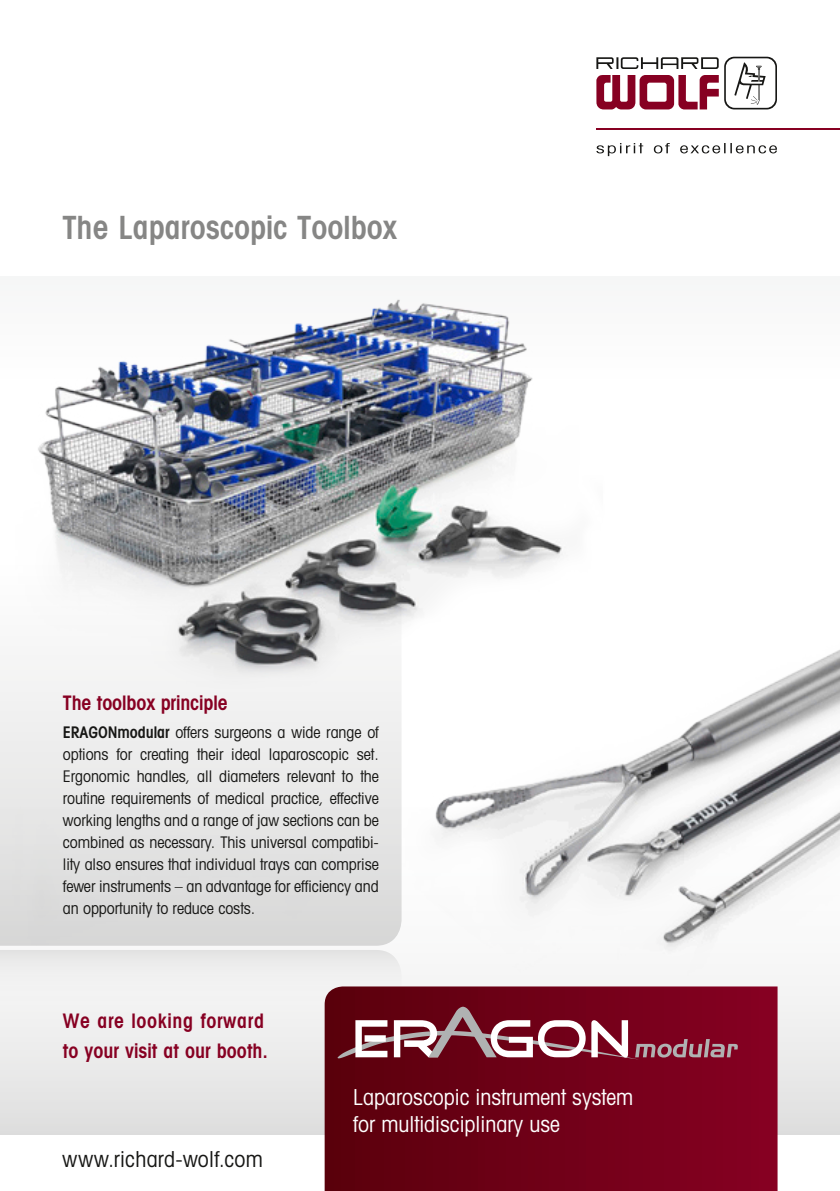
<style>
.page{position:relative;width:840px;height:1191px;background:#fff}
.page>*{position:absolute;margin:0;border:0;box-sizing:border-box;transform-origin:0 0}
.t1{font:600 condensed 32px "Avant Garde";color:#868685}
.t2{font:condensed 22px/26.4px "Avant Garde";color:#fff}
.t3{font:condensed 22px "Avant Garde";letter-spacing:.015em;color:#171715}
.t4{font:600 condensed 20px/30px "Avant Garde";color:#870022}
.t5{font:condensed 16px/22px "Avant Garde";letter-spacing:-.005em;color:#171715;text-align:justify}
.s1{font-weight:600}
</style>
<div class="page">
<img style="left:0;top:299px;width:839px;height:835px">
<svg style="left:596px;top:143px;width:180px;height:13px"></svg>
<svg style="left:596px;top:57px;width:180px;height:52px"></svg>
<hr style="left:596px;top:128px;width:243px;height:2px;background:#870022">
<svg style="left:0;top:561px;width:401px;height:384px"></svg>
<svg style="left:324px;top:986px;width:453px;height:205px;background:#710017"></svg>
<svg style="left:0;top:950px;width:737px;height:109px"></svg>
<h1 class="t1" style="left:62px;top:208px;width:336px">The Laparoscopic Toolbox</h1>
<p class="t4" style="left:63px;top:688px;width:166px">The toolbox principle</p>
<p class="t5" style="left:63px;top:721px;width:317px"><span class="s1">ERAGONmodular</span> offers surgeons a wide range of options for creating their ideal laparoscopic set.<br>Ergonomic handles, all diameters relevant to the routine requirements of medical practice, effective working lengths and a range of jaw sections can be combined as necessary. This universal compatibi&shy;lity also ensures that individual trays can comprise fewer instruments – an advantage for efficiency and an opportunity to reduce costs.</p>
<p class="t4" style="left:63px;top:1005px;width:207px">We are looking forward to your visit at our booth.</p>
<h2 class="t3" style="left:62px;top:1145px;width:202px">www.richard-wolf.com</h2>
<h2 class="t2" style="left:353px;top:1083px;width:281px">Laparoscopic instrument system for multidisciplinary use</h2>
</div>
